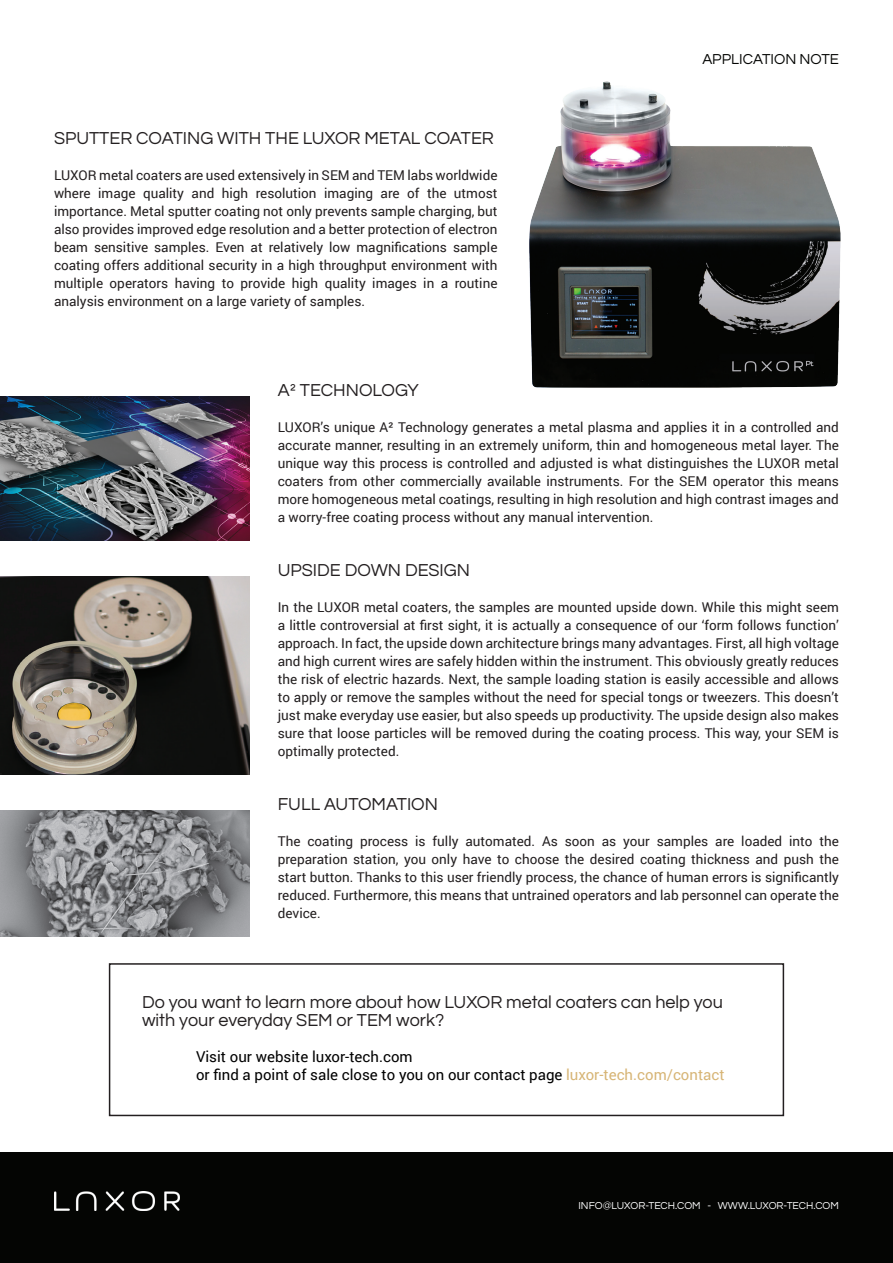
<style>
.page{position:relative;width:893px;height:1263px;background:#fff}
.page>*{position:absolute;margin:0;border:0;box-sizing:border-box;transform-origin:0 0}
.t1{font:18px/18px "Questrial";color:#231f20}
.t2{font:15px/18px "Roboto";color:#000}
.t3{font:15px "Questrial";color:#040503}
.t4{font:13.5px/18px "Roboto";color:#231f20;text-align:justify}
.t5{font:10.5px "Questrial";color:#fff}
.s1{color:#d7b576}
</style>
<div class="page">
<img style="left:529px;top:81px;width:312px;height:307px">
<img style="left:0;top:396px;width:249px;height:144px">
<img style="left:0;top:576px;width:249px;height:198px">
<img style="left:0;top:810px;width:249px;height:126px">
<div style="left:0;top:1152px;width:893px;height:111px;background:#040503"></div>
<img style="left:54px;top:1192px;width:125px;height:18px">
<div style="left:109px;top:963px;width:675px;height:153px;border:2px solid #231f20"></div>
<h1 class="t1" style="left:54px;top:130px;width:441px">SPUTTER COATING WITH THE LUXOR METAL COATER</h1>
<p class="t4" style="left:54px;top:166px;width:445px">LUXOR metal coaters are used extensively in SEM and TEM labs worldwide where image quality and high resolution imaging are of the utmost importance. Metal sputter coating not only prevents sample charging, but also provides improved edge resolution and a better protection of electron beam sensitive samples. Even at relatively low magnifications sample coating offers additional security in a high throughput environment with multiple operators having to provide high quality images in a routine analysis environment on a large variety of samples.</p>
<p class="t3" style="left:702px;top:52px;width:138px">APPLICATION NOTE</p>
<h1 class="t1" style="left:278px;top:382px;width:143px">A² TECHNOLOGY</h1>
<p class="t4" style="left:278px;top:418px;width:563px">LUXOR’s unique A² Technology generates a metal plasma and applies it in a controlled and accurate manner, resulting in an extremely uniform, thin and homogeneous metal layer. The unique way this process is controlled and adjusted is what distinguishes the LUXOR metal coaters from other commercially available instruments. For the SEM operator this means more homogeneous metal coatings, resulting in high resolution and high contrast images and a worry-free coating process without any manual intervention.</p>
<h1 class="t1" style="left:278px;top:562px;width:194px">UPSIDE DOWN DESIGN</h1>
<p class="t4" style="left:278px;top:598px;width:563px">In the LUXOR metal coaters, the samples are mounted upside down. While this might seem a little controversial at first sight, it is actually a consequence of our ‘form follows function’ approach. In fact, the upside down architecture brings many advantages. First, all high voltage and high current wires are safely hidden within the instrument. This obviously greatly reduces the risk of electric hazards. Next, the sample loading station is easily accessible and allows to apply or remove the samples without the need for special tongs or tweezers. This doesn’t just make everyday use easier, but also speeds up productivity. The upside design also makes sure that loose particles will be removed during the coating process. This way, your SEM is optimally protected.</p>
<h1 class="t1" style="left:278px;top:796px;width:162px">FULL AUTOMATION</h1>
<p class="t4" style="left:278px;top:832px;width:563px">The coating process is fully automated. As soon as your samples are loaded into the preparation station, you only have to choose the desired coating thickness and push the start button. Thanks to this user friendly process, the chance of human errors is significantly reduced. Furthermore, this means that untrained operators and lab personnel can operate the device.</p>
<h1 class="t1" style="left:142px;top:994px;width:582px">Do you want to learn more about how LUXOR metal coaters can help you with your everyday SEM or TEM work?</h1>
<p class="t2" style="left:196px;top:1047px;width:530px">Visit our website luxor-tech.com<br>or find a point of sale close to you on our contact page <span class="s1">luxor-tech.com/contact</span></p>
<p class="t5" style="left:578px;top:1200px;width:262px">INFO@LUXOR-TECH.COM - WWW.LUXOR-TECH.COM</p>
</div>
